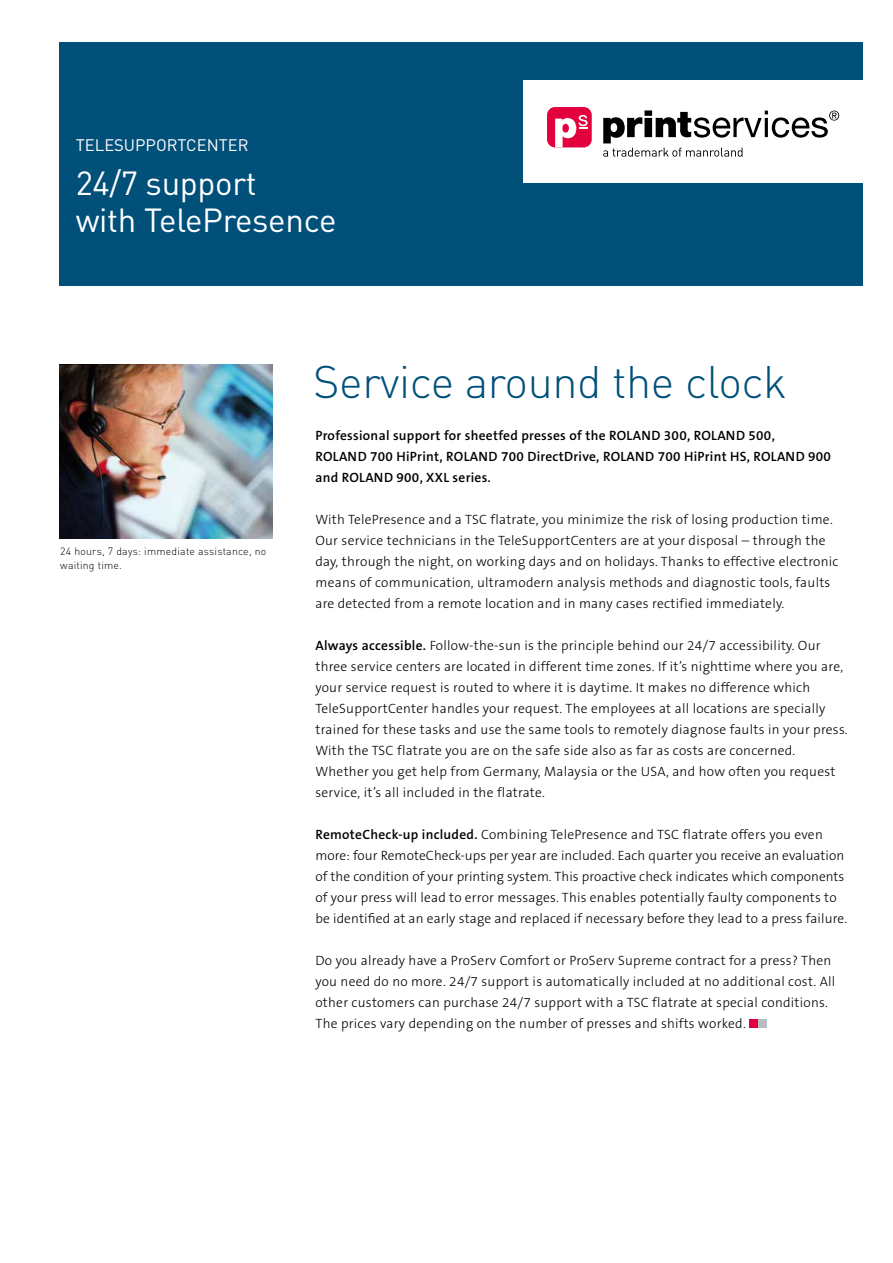
<style>
.page{position:relative;width:893px;height:1263px;background:#fff}
.page>*{position:absolute;margin:0;border:0;box-sizing:border-box;transform-origin:0 0}
.t1{font:300 45px "DIN Pro";letter-spacing:-.01em;color:#00507a}
.t2{font:33px/37.5px "DIN Pro";letter-spacing:-.01em;color:#fff}
.t3{font:16.5px "DIN Pro";color:#fff}
.t4{font:300 13.5px/21px "The Sans B W3";letter-spacing:.02em;color:#000}
.t5{font:600 13.5px/21px "The Sans B W6";letter-spacing:.02em;color:#000}
.t6{font:300 10.5px/13.5px "DIN Pro";letter-spacing:.02em;color:#000}
.s1{font-family:"The Sans B W6";font-weight:600}
</style>
<div class="page">
<div style="left:60px;top:43px;width:803px;height:243px;background:#00507a"></div>
<div style="left:523px;top:81px;width:370px;height:102px;background:#fff"></div>
<div style="left:547px;top:107px;width:45px;height:40px;background:#e2003d;border-radius:8px"></div>
<svg style="left:555px;top:115px;width:33px;height:32px"></svg>
<svg style="left:603px;top:110px;width:236px;height:47px"></svg>
<div style="left:749px;top:1019px;width:9px;height:9px;background:#e2003d"></div>
<div style="left:758px;top:1019px;width:8px;height:9px;background:#b7bdc1"></div>
<img style="left:60px;top:365px;width:212px;height:173px">
<p class="t3" style="left:76px;top:133px;width:174px">TELESUPPORTCENTER</p>
<h2 class="t2" style="left:76px;top:163px;width:262px">24/7 support<br>with TelePresence</h2>
<p class="t6" style="left:60px;top:544px;width:208px">24 hours, 7 days: immediate assistance, no waiting time.</p>
<h1 class="t1" style="left:313px;top:352px;width:475px">Service around the clock</h1>
<p class="t5" style="left:315px;top:425px;width:517px">Professional support for sheetfed presses of the ROLAND 300, ROLAND 500,<br>ROLAND 700 HiPrint, ROLAND 700 DirectDrive, ROLAND 700 HiPrint HS, ROLAND 900 and ROLAND 900, XXL series.</p>
<p class="t4" style="left:315px;top:509px;width:525px">With TelePresence and a TSC flatrate, you minimize the risk of losing production time.<br>Our service technicians in the TeleSupportCenters are at your disposal – through the day, through the night, on working days and on holidays. Thanks to effective electronic means of communication, ultramodern analysis methods and diagnostic tools, faults are detected from a remote location and in many cases rectified immediately.</p>
<p class="t4" style="left:315px;top:635px;width:534px"><span class="s1">Always accessible.</span> Follow-the-sun is the principle behind our 24/7 accessibility. Our three service centers are located in different time zones. If it’s nighttime where you are, your service request is routed to where it is daytime. It makes no difference which TeleSupportCenter handles your request. The employees at all locations are specially trained for these tasks and use the same tools to remotely diagnose faults in your press.<br>With the TSC flatrate you are on the safe side also as far as costs are concerned.<br>Whether you get help from Germany, Malaysia or the USA, and how often you request service, it’s all included in the flatrate.</p>
<p class="t4" style="left:315px;top:824px;width:533px"><span class="s1">RemoteCheck-up included.</span> Combining TelePresence and TSC flatrate offers you even more: four RemoteCheck-ups per year are included. Each quarter you receive an evaluation of the condition of your printing system. This proactive check indicates which components of your press will lead to error messages. This enables potentially faulty components to be identified at an early stage and replaced if necessary before they lead to a press failure.</p>
<p class="t4" style="left:315px;top:950px;width:521px">Do you already have a ProServ Comfort or ProServ Supreme contract for a press? Then you need do no more. 24/7 support is automatically included at no additional cost. All other customers can purchase 24/7 support with a TSC flatrate at special conditions.<br>The prices vary depending on the number of presses and shifts worked.</p>
</div>
